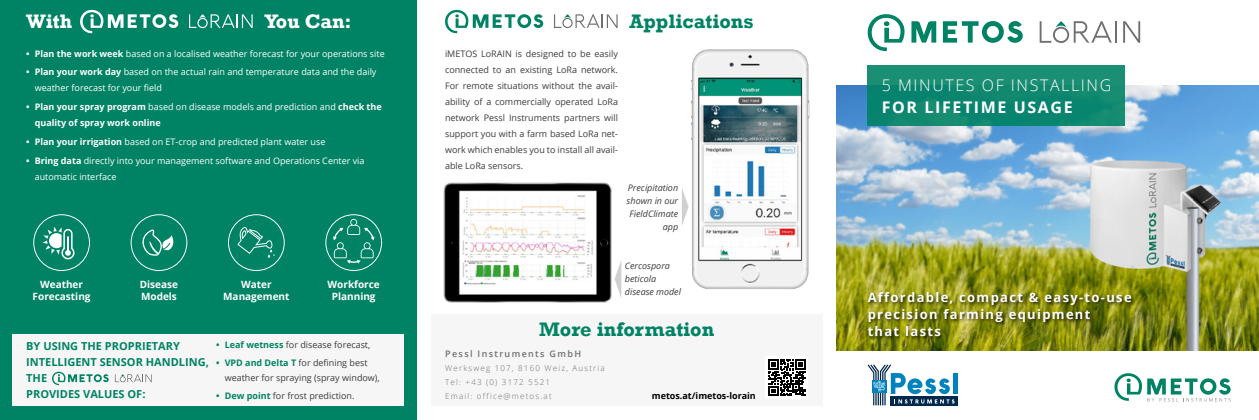
<style>
.page{position:relative;width:1259px;height:420px;background:#fff}
.page>*{position:absolute;margin:0;border:0;box-sizing:border-box;transform-origin:0 0}
.t1{font:700 20px "Rockwell";color:#008364}
.t2{font:700 20px "Rockwell";color:#fff}
.t3{font:300 16px "Open Sans";letter-spacing:.1em;color:#fff}
.t4{font:700 16px "Open Sans";letter-spacing:.1em;color:#fff}
.t5{font:700 13px/17px "Open Sans";letter-spacing:.1em;color:#fff}
.t6{font:700 11px/16.3px "Open Sans";color:#008364}
.t7{font:700 10px/12px "Open Sans";color:#fff;text-align:center}
.t8{font:9px/16px "Open Sans";color:#3c3c3b}
.t9{font:9px/16px "Open Sans";color:#fff}
.t10{font:700 9px/16px "Open Sans";color:#fff}
.t11{font:italic 9px/13px "Open Sans";color:#3c3c3b;text-align:right}
.t12{font:700 9px "Open Sans";color:#000}
.t13{font:600 9px "Open Sans";letter-spacing:.15em;color:#706f6f}
.t14{font:300 8px/14px "Open Sans";letter-spacing:.15em;color:#706f6f}
.s1{font-weight:700}
.s2{font-weight:400}
.s3{font-weight:700;color:#008364}
</style>
<div class="page">
<div style="left:0;top:0;width:417px;height:420px;background:#008364"></div>
<img style="left:836px;top:85px;width:423px;height:265px">
<div style="left:866px;top:291px;width:269px;height:49px;background:#000;opacity:.8"></div>
<div style="left:867px;top:65px;width:258px;height:60px;background:#128970"></div>
<svg style="left:954px;top:396px;width:3px;height:9px"></svg>
<hr style="left:953px;top:373px;width:4px;height:20px;background:#0082be">
<svg style="left:867px;top:364px;width:87px;height:41px"></svg>
<svg style="left:1114px;top:373px;width:116px;height:28px"></svg>
<div style="left:12px;top:334px;width:391px;height:71px;background:#f6f6f6"></div>
<svg style="left:131px;top:214px;width:56px;height:57px"></svg>
<svg style="left:325px;top:214px;width:57px;height:57px"></svg>
<svg style="left:228px;top:214px;width:57px;height:57px"></svg>
<svg style="left:33px;top:214px;width:57px;height:57px"></svg>
<img style="left:688px;top:49px;width:122px;height:240px">
<svg style="left:682px;top:189px;width:6px;height:36px"></svg>
<svg style="left:619px;top:261px;width:2px;height:36px"></svg>
<img style="left:443px;top:182px;width:176px;height:121px">
<div style="left:431px;top:314px;width:391px;height:91px;background:#f6f6f6"></div>
<div style="left:765px;top:356px;width:43px;height:43px;background:#fff"></div>
<svg style="left:768px;top:359px;width:37px;height:37px"></svg>
<svg style="left:52px;top:371px;width:57px;height:14px"></svg>
<svg style="left:115px;top:374px;width:37px;height:8px"></svg>
<svg style="left:80px;top:10px;width:98px;height:23px"></svg>
<svg style="left:189px;top:14px;width:64px;height:14px"></svg>
<svg style="left:445px;top:10px;width:98px;height:23px"></svg>
<svg style="left:554px;top:14px;width:63px;height:14px"></svg>
<hr style="left:1115px;top:21px;width:2px;height:22px;background:#706f6f">
<svg style="left:1123px;top:21px;width:17px;height:22px"></svg>
<svg style="left:911px;top:21px;width:25px;height:22px"></svg>
<svg style="left:943px;top:21px;width:79px;height:22px"></svg>
<svg style="left:867px;top:14px;width:37px;height:37px"></svg>
<svg style="left:1039px;top:21px;width:72px;height:22px"></svg>
<h1 class="t2" style="left:26px;top:9px;width:47px">With</h1>
<h1 class="t2" style="left:264px;top:9px;width:89px">You Can:</h1>
<p class="t9" style="left:26px;top:45px;width:360px"><span class="s1">• Plan the work week</span> based on a localised weather forecast for your operations site</p>
<p class="t9" style="left:35px;top:64px;width:343px;text-indent:-9px"><span class="s1">• Plan your work day</span> based on the actual rain and temperature data and the daily weather forecast for your field</p>
<p class="t10" style="left:35px;top:99px;width:348px;text-indent:-9px">• Plan your spray program <span class="s2">based on disease models and prediction and</span> check the quality of spray work online</p>
<p class="t9" style="left:26px;top:134px;width:301px"><span class="s1">• Plan your irrigation</span> based on ET-crop and predicted plant water use</p>
<p class="t9" style="left:35px;top:152px;width:331px;text-indent:-9px"><span class="s1">• Bring data</span> directly into your management software and Operations Center via automatic interface</p>
<p class="t7" style="left:33px;top:278px;width:59px">Weather<br>Forecasting</p>
<p class="t7" style="left:140px;top:278px;width:40px;text-align:left">Disease<br>Models</p>
<p class="t7" style="left:327px;top:278px;width:54px">Workforce<br>Planning</p>
<p class="t7" style="left:223px;top:278px;width:68px">Water<br>Management</p>
<p class="t6" style="left:26px;top:337px;width:184px">BY USING THE PROPRIETARY<br>INTELLIGENT SENSOR HANDLING,<br>THE<br>PROVIDES VALUES OF:</p>
<p class="t8" style="left:216px;top:336px;width:156px"><span class="s3">• Leaf wetness</span> for disease forecast,</p>
<p class="t8" style="left:225px;top:354px;width:157px;line-height:15px;text-indent:-9px"><span class="s3">• VPD and Delta T</span> for defining best weather for spraying (spray window),</p>
<p class="t8" style="left:216px;top:387px;width:140px"><span class="s3">• Dew point</span> for frost prediction.</p>
<p class="t8" style="left:445px;top:45px;width:174px;text-align:justify">iMETOS LoRAIN is designed to be easily connected to an existing LoRa network.<br>For remote situations without the avail&shy;ability of a commercially operated LoRa network Pessl Instruments partners will support you with a farm based LoRa net&shy;work which enables you to install all avail&shy;able LoRa sensors.</p>
<h1 class="t1" style="left:629px;top:10px;width:126px">Applications</h1>
<p class="t11" style="left:626px;top:180px;width:53px">Precipitation shown in our<br>FieldClimate app</p>
<p class="t11" style="left:625px;top:259px;width:58px;text-align:left">Cercospora beticola disease model</p>
<h1 class="t1" style="left:539px;top:316px;width:177px">More information</h1>
<p class="t13" style="left:445px;top:347px;width:137px">Pessl Instruments GmbH</p>
<p class="t14" style="left:445px;top:360px;width:161px">Werksweg 107, 8160 Weiz, Austria<br>Tel: +43 (0) 3172 5521<br>Email: office@metos.at</p>
<p class="t12" style="left:652px;top:389px;width:105px">metos.at/imetos-lorain</p>
<h2 class="t3" style="left:882px;top:74px;width:231px">5 MINUTES OF INSTALLING</h2>
<h2 class="t4" style="left:882px;top:95px;width:192px">FOR LIFETIME USAGE</h2>
<h3 class="t5" style="left:867px;top:288px;width:265px">Affordable, compact &amp; easy-to-use precision farming equipment<br>that lasts</h3>
</div>
